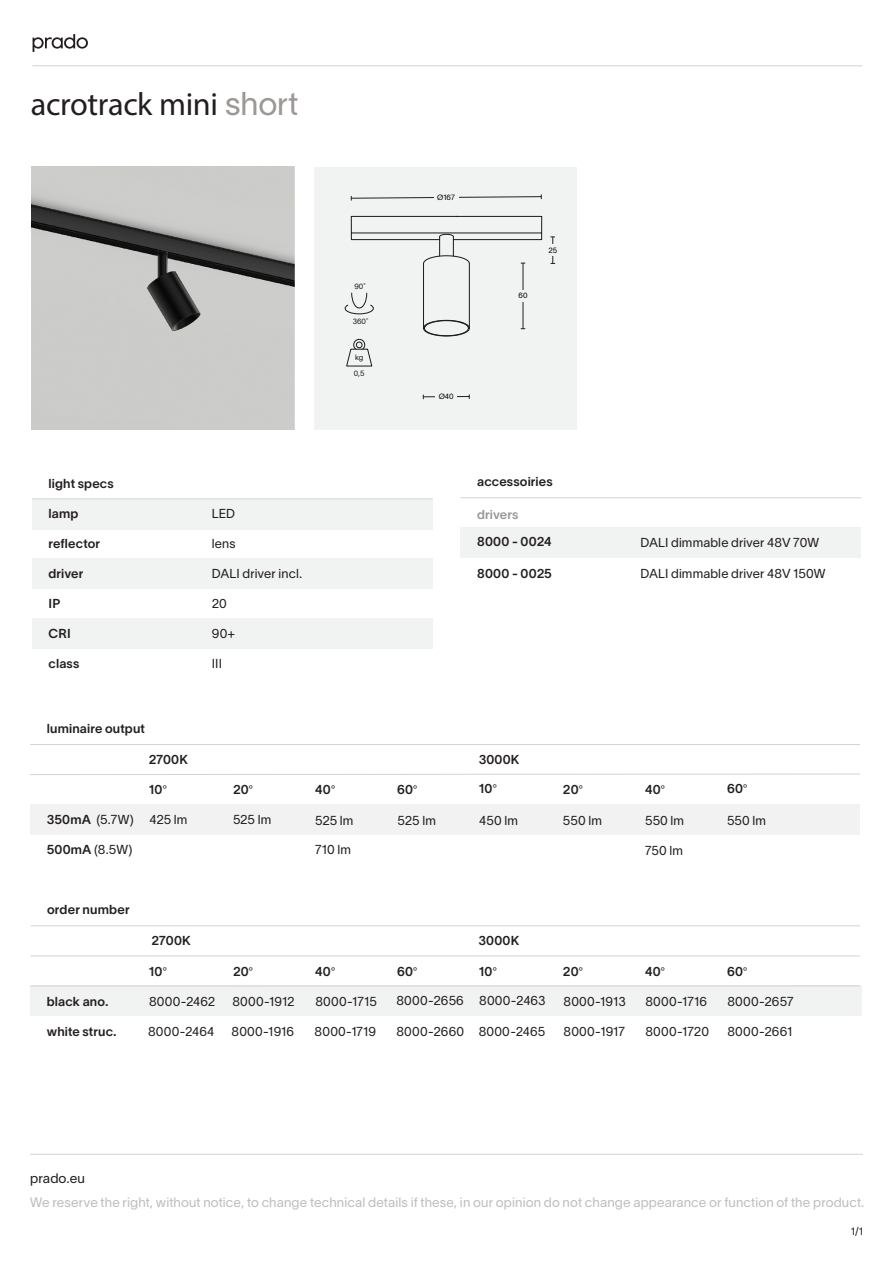
<style>
.page{position:relative;width:893px;height:1263px;background:#fff}
.page>*{position:absolute;margin:0;border:0;box-sizing:border-box;transform-origin:0 0}
.t1{font:32.25px "Myriad Pro";letter-spacing:-.015em;color:#231f1e}
.t2{font:13.5px "Lausanne 300";letter-spacing:.01em;color:#231f1e}
.t3{font:13.35px "Lausanne 300";letter-spacing:.01em;color:#bcbec0}
.t4{font:12.75px "Lausanne 300";letter-spacing:.01em;color:#231f1e}
.t5{font:12.75px "Lausanne 600";letter-spacing:.015em;color:#231f1e}
.t6{font:12.75px "Lausanne 600";letter-spacing:.01em;color:#9b9895}
.t7{font:10.5px "Lausanne 300";color:#231f1e}
.t8{font:7.5px "Lausanne 300";color:#1a1a1a}
.t9{font:7.5px "Lausanne 300";color:#000}
.s1{font-family:"Lausanne 300";color:#9b9895}
.s2{font-family:"Myriad Pro"}
.s3{font-family:"Lausanne 600"}
</style>
<div class="page">
<img style="left:32px;top:167px;width:263px;height:263px">
<div style="left:314px;top:167px;width:263px;height:263px;background:#f1f2f2"></div>
<svg style="left:551px;top:237px;width:4px;height:27px"></svg>
<div style="left:544px;top:244px;width:17px;height:12px;background:#f1f2f2"></div>
<hr style="left:423px;top:396px;width:46px;height:1px;background:#231f20">
<div style="left:436px;top:391px;width:21px;height:11px;background:#f1f2f2"></div>
<div style="left:353px;top:339px;width:12px;height:12px;border:1px solid #1a1a1a;border-radius:50%"></div>
<svg style="left:346px;top:342px;width:26px;height:25px"></svg>
<svg style="left:344px;top:292px;width:30px;height:22px"></svg>
<svg style="left:351px;top:195px;width:191px;height:5px"></svg>
<svg style="left:540px;top:216px;width:2px;height:24px"></svg>
<svg style="left:351px;top:216px;width:2px;height:24px"></svg>
<hr style="left:352px;top:239px;width:88px;height:1px;background:#1a1a1a">
<hr style="left:453px;top:239px;width:88px;height:1px;background:#1a1a1a">
<hr style="left:351px;top:233px;width:191px;height:1px;background:#1a1a1a">
<hr style="left:352px;top:216px;width:105px;height:1px;background:#1a1a1a">
<hr style="left:457px;top:216px;width:84px;height:1px;background:#1a1a1a">
<svg style="left:423px;top:234px;width:47px;height:31px"></svg>
<hr style="left:423px;top:264px;width:1px;height:64px;background:#1a1a1a">
<hr style="left:469px;top:264px;width:1px;height:64px;background:#1a1a1a">
<svg style="left:423px;top:320px;width:47px;height:17px"></svg>
<hr style="left:523px;top:263px;width:1px;height:66px;background:#231f20">
<div style="left:515px;top:290px;width:16px;height:12px;background:#f1f2f2"></div>
<hr style="left:30px;top:1154px;width:833px;height:1px;background:#d1d3d4">
<div style="left:461px;top:528px;width:400px;height:30px;background:#f1f2f2"></div>
<hr style="left:461px;top:497px;width:400px;height:1px;background:#d1d3d4">
<div style="left:32px;top:499px;width:401px;height:30px;background:#f1f2f2"></div>
<div style="left:32px;top:559px;width:401px;height:30px;background:#f1f2f2"></div>
<div style="left:32px;top:619px;width:401px;height:30px;background:#f1f2f2"></div>
<hr style="left:32px;top:498px;width:401px;height:1px;background:#d1d3d4">
<hr style="left:32px;top:65px;width:830px;height:1px;background:#d1d3d4">
<svg style="left:33px;top:34px;width:55px;height:18px"></svg>
<div style="left:30px;top:986px;width:831px;height:30px;background:#f1f2f2"></div>
<hr style="left:30px;top:925px;width:830px;height:1px;background:#d1d3d4">
<hr style="left:30px;top:985px;width:830px;height:1px;background:#d1d3d4">
<hr style="left:30px;top:955px;width:830px;height:1px;background:#d1d3d4">
<div style="left:30px;top:805px;width:830px;height:30px;background:#f1f2f2"></div>
<hr style="left:30px;top:744px;width:830px;height:1px;background:#d1d3d4">
<svg style="left:30px;top:773px;width:830px;height:2px"></svg>
<h1 class="t1" style="left:31px;top:84px;width:269px">acrotrack mini <span class="s1">short</span></h1>
<p class="t8" style="left:354px;top:282px;width:13px">90˚</p>
<p class="t8" style="left:353px;top:317px;width:17px">360˚</p>
<p class="t8" style="left:355px;top:352px;width:10px">kg</p>
<p class="t8" style="left:354px;top:369px;width:12px">0,5</p>
<p class="t9" style="left:437px;top:193px;width:19px">Ø167</p>
<p class="t9" style="left:439px;top:392px;width:16px">Ø40</p>
<p class="t9" style="left:519px;top:291px;width:10px">60</p>
<p class="t9" style="left:548px;top:245px;width:10px">25</p>
<p class="t5" style="left:49px;top:476px;width:67px">light specs</p>
<p class="t5" style="left:49px;top:506px;width:31px">lamp</p>
<p class="t4" style="left:212px;top:506px;width:25px">LED</p>
<p class="t5" style="left:49px;top:535px;width:53px">reflector</p>
<p class="t4" style="left:212px;top:535px;width:25px">lens</p>
<p class="t5" style="left:49px;top:565px;width:36px">driver</p>
<p class="t4" style="left:212px;top:565px;width:92px">DALI driver incl.</p>
<p class="t5" style="left:49px;top:595px;width:13px">IP</p>
<p class="t4" style="left:212px;top:595px;width:17px">20</p>
<p class="t5" style="left:49px;top:625px;width:24px">CRI</p>
<p class="t4" style="left:212px;top:625px;width:25px">90+</p>
<p class="t5" style="left:49px;top:655px;width:32px">class</p>
<p class="t4" style="left:212px;top:655px;width:12px">III</p>
<p class="t5" style="left:477px;top:474px;width:77px">accessoiries</p>
<p class="t6" style="left:477px;top:506px;width:43px">drivers</p>
<p class="t5" style="left:477px;top:533px;width:76px">8000 - 0024</p>
<p class="t4" style="left:640px;top:535px;width:180px">DALI dimmable driver 48V 70W</p>
<p class="t5" style="left:477px;top:566px;width:76px">8000 - 0025</p>
<p class="t4" style="left:640px;top:566px;width:187px">DALI dimmable driver 48V 150W</p>
<p class="t5" style="left:47px;top:720px;width:100px">luminaire output</p>
<p class="t5" style="left:149px;top:751px;width:41px">2700K</p>
<p class="t5" style="left:479px;top:751px;width:42px">3000K</p>
<p class="t5" style="left:149px;top:781px;width:20px">10<span class="s2">°</span></p>
<p class="t5" style="left:233px;top:781px;width:21px">20<span class="s2">°</span></p>
<p class="t5" style="left:315px;top:781px;width:21px">40<span class="s2">°</span></p>
<p class="t5" style="left:397px;top:781px;width:22px">60<span class="s2">°</span></p>
<p class="t4" style="left:149px;top:811px;width:39px">425 lm</p>
<p class="t4" style="left:398px;top:812px;width:40px">525 lm</p>
<p class="t4" style="left:47px;top:811px;width:88px"><span class="s3">350mA</span> (5.7W)</p>
<p class="t4" style="left:233px;top:811px;width:40px">525 lm</p>
<p class="t4" style="left:315px;top:812px;width:40px">525 lm</p>
<p class="t4" style="left:47px;top:841px;width:87px"><span class="s3">500mA</span> (8.5W)</p>
<p class="t4" style="left:315px;top:842px;width:37px">710 lm</p>
<p class="t5" style="left:479px;top:781px;width:20px">10<span class="s2">°</span></p>
<p class="t5" style="left:563px;top:781px;width:21px">20<span class="s2">°</span></p>
<p class="t5" style="left:645px;top:781px;width:21px">40<span class="s2">°</span></p>
<p class="t5" style="left:727px;top:781px;width:22px">60<span class="s2">°</span></p>
<p class="t4" style="left:479px;top:812px;width:40px">450 lm</p>
<p class="t4" style="left:563px;top:812px;width:40px">550 lm</p>
<p class="t4" style="left:645px;top:812px;width:40px">550 lm</p>
<p class="t4" style="left:727px;top:812px;width:40px">550 lm</p>
<p class="t4" style="left:645px;top:842px;width:39px">750 lm</p>
<p class="t5" style="left:47px;top:902px;width:84px">order number</p>
<p class="t5" style="left:152px;top:933px;width:41px">2700K</p>
<p class="t5" style="left:478px;top:932px;width:42px">3000K</p>
<p class="t5" style="left:149px;top:963px;width:20px">10<span class="s2">°</span></p>
<p class="t5" style="left:233px;top:963px;width:21px">20<span class="s2">°</span></p>
<p class="t5" style="left:315px;top:964px;width:21px">40<span class="s2">°</span></p>
<p class="t5" style="left:397px;top:963px;width:22px">60<span class="s2">°</span></p>
<p class="t4" style="left:397px;top:993px;width:69px">8000-2656</p>
<p class="t4" style="left:397px;top:1023px;width:69px">8000-2660</p>
<p class="t5" style="left:47px;top:993px;width:63px">black ano.</p>
<p class="t4" style="left:232px;top:993px;width:64px">8000-1912</p>
<p class="t4" style="left:315px;top:993px;width:63px">8000-1715</p>
<p class="t5" style="left:47px;top:1023px;width:71px">white struc.</p>
<p class="t4" style="left:149px;top:993px;width:68px">8000-2462</p>
<p class="t4" style="left:148px;top:1023px;width:68px">8000-2464</p>
<p class="t4" style="left:232px;top:1023px;width:64px">8000-1916</p>
<p class="t4" style="left:315px;top:1023px;width:63px">8000-1719</p>
<p class="t5" style="left:479px;top:963px;width:20px">10<span class="s2">°</span></p>
<p class="t5" style="left:563px;top:963px;width:21px">20<span class="s2">°</span></p>
<p class="t5" style="left:645px;top:963px;width:21px">40<span class="s2">°</span></p>
<p class="t5" style="left:727px;top:963px;width:22px">60<span class="s2">°</span></p>
<p class="t4" style="left:479px;top:993px;width:68px">8000-2463</p>
<p class="t4" style="left:564px;top:993px;width:64px">8000-1913</p>
<p class="t4" style="left:645px;top:993px;width:63px">8000-1716</p>
<p class="t4" style="left:727px;top:993px;width:68px">8000-2657</p>
<p class="t4" style="left:479px;top:1023px;width:68px">8000-2465</p>
<p class="t4" style="left:564px;top:1023px;width:63px">8000-1917</p>
<p class="t4" style="left:645px;top:1023px;width:65px">8000-1720</p>
<p class="t4" style="left:727px;top:1023px;width:66px">8000-2661</p>
<p class="t2" style="left:30px;top:1169px;width:56px">prado.eu</p>
<p class="t3" style="left:30px;top:1193px;width:836px">We reserve the right, without notice, to change technical details if these, in our opinion do not change appearance or function of the product.</p>
<p class="t7" style="left:851px;top:1224px;width:14px">1/1</p>
</div>
